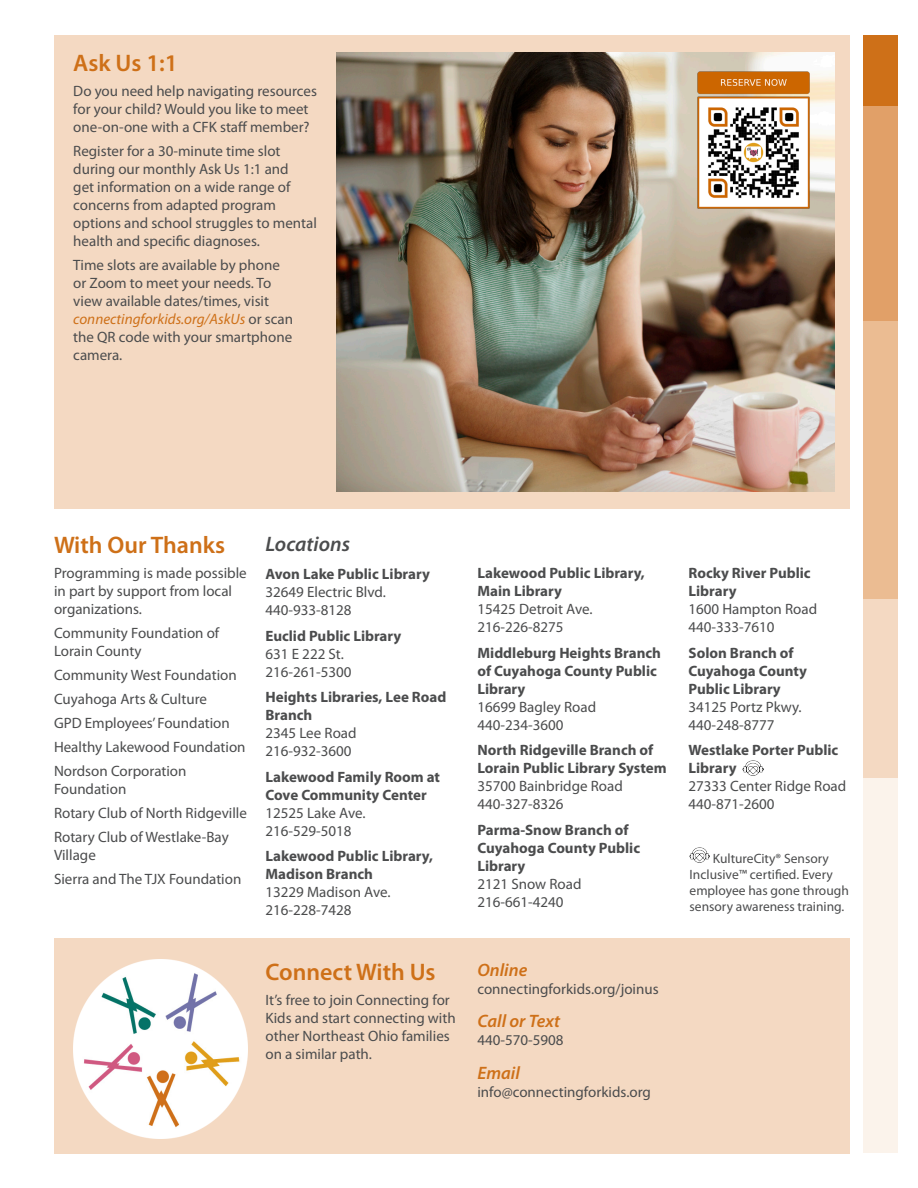
<style>
.page{position:relative;width:918px;height:1188px;background:#fff}
.page>*{position:absolute;margin:0;border:0;box-sizing:border-box;transform-origin:0 0}
.Program_Heading{font:600 24px "Myriad Pro";color:#ce7018}
.Navigation_Head{font:italic 600 21px "Myriad Pro";color:#4b4c4d}
.Program_SubHead_L1{font:italic 600 18px "Myriad Pro";color:#ce7018}
.Program_Body{font:15px/18px "Myriad Pro";color:#4b4c4d}
.Location_Name{font:700 15px/18px "Myriad Pro";color:#4b4c4d}
.Location_Address{font:15px "Myriad Pro";color:#4b4c4d}
.t1{font:13.5px/16.2px "Myriad Pro";color:#4b4c4d}
.s1{font-style:italic;color:#ce7018}
</style>
<div class="page">
<div style="left:864px;top:106px;width:34px;height:215px;background:#e1a068"></div>
<div style="left:864px;top:321px;width:34px;height:278px;background:#ebbc92"></div>
<div style="left:864px;top:599px;width:34px;height:179px;background:#f4d9c2"></div>
<div style="left:864px;top:35px;width:34px;height:71px;background:#ce7018"></div>
<div style="left:864px;top:778px;width:34px;height:375px;background:#fbf3eb"></div>
<img style="left:690px;top:848px;width:20px;height:14px">
<img style="left:743px;top:761px;width:20px;height:15px">
<div style="left:54px;top:938px;width:796px;height:216px;background:#f4d9c2"></div>
<img style="left:73px;top:960px;width:174px;height:178px">
<div style="left:54px;top:35px;width:796px;height:474px;background:#f4d9c2"></div>
<img style="left:336px;top:52px;width:499px;height:440px">
<img style="left:696px;top:71px;width:114px;height:139px">
<p class="Program_Heading" style="left:73px;top:48px;width:106px">Ask Us 1:1</p>
<p class="Program_Body" style="left:73px;top:81px;width:245px">Do you need help navigating resources for your child? Would you like to meet one-on-one with a CFK staff member?</p>
<p class="Program_Body" style="left:73px;top:141px;width:245px">Register for a 30-minute time slot during our monthly Ask Us 1:1 and<br>get information on a wide range of concerns from adapted program options and school struggles to mental health and specific diagnoses.</p>
<p class="Program_Body" style="left:73px;top:255px;width:221px">Time slots are available by phone or Zoom to meet your needs. To view available dates/times, visit <span class="s1">connectingforkids.org/AskUs</span> or scan the QR code with your smartphone camera.</p>
<p class="Program_Heading" style="left:54px;top:530px;width:173px">With Our Thanks</p>
<p class="Program_Body" style="left:54px;top:563px;width:194px">Programming is made possible in part by support from local organizations.</p>
<p class="Program_Body" style="left:54px;top:623px;width:167px">Community Foundation of<br>Lorain County</p>
<p class="Program_Body" style="left:54px;top:665px;width:184px">Community West Foundation</p>
<p class="Program_Body" style="left:54px;top:689px;width:154px">Cuyahoga Arts &amp; Culture</p>
<p class="Program_Body" style="left:54px;top:713px;width:177px">GPD Employees’ Foundation</p>
<p class="Program_Body" style="left:54px;top:737px;width:193px">Healthy Lakewood Foundation</p>
<p class="Program_Body" style="left:54px;top:761px;width:134px">Nordson Corporation<br>Foundation</p>
<p class="Program_Body" style="left:54px;top:803px;width:195px">Rotary Club of North Ridgeville</p>
<p class="Program_Body" style="left:54px;top:827px;width:176px">Rotary Club of Westlake-Bay<br>Village</p>
<p class="Program_Body" style="left:54px;top:869px;width:189px">Sierra and The TJX Foundation</p>
<p class="Navigation_Head" style="left:266px;top:530px;width:86px">Locations</p>
<p class="Location_Name" style="left:266px;top:565px;width:166px">Avon Lake Public Library</p>
<p class="Location_Address" style="left:266px;top:583px;width:122px">32649 Electric Blvd.</p>
<p class="Location_Address" style="left:266px;top:601px;width:88px">440-933-8128</p>
<p class="Location_Name" style="left:266px;top:626px;width:137px">Euclid Public Library</p>
<p class="Location_Address" style="left:266px;top:644px;width:80px">631 E 222 St.</p>
<p class="Location_Address" style="left:266px;top:662px;width:88px">216-261-5300</p>
<p class="Location_Name" style="left:266px;top:688px;width:182px">Heights Libraries, Lee Road<br>Branch</p>
<p class="Location_Address" style="left:266px;top:724px;width:93px">2345 Lee Road</p>
<p class="Location_Address" style="left:266px;top:742px;width:88px">216-932-3600</p>
<p class="Location_Name" style="left:266px;top:767px;width:176px">Lakewood Family Room at<br>Cove Community Center</p>
<p class="Location_Address" style="left:266px;top:803px;width:102px">12525 Lake Ave.</p>
<p class="Location_Address" style="left:266px;top:821px;width:88px">216-529-5018</p>
<p class="Location_Name" style="left:266px;top:847px;width:169px">Lakewood Public Library,<br>Madison Branch</p>
<p class="Location_Address" style="left:266px;top:883px;width:127px">13229 Madison Ave.</p>
<p class="Location_Address" style="left:266px;top:901px;width:88px">216-228-7428</p>
<p class="Program_Heading" style="left:266px;top:957px;width:172px">Connect With Us</p>
<p class="Program_Body" style="left:266px;top:991px;width:192px">It’s free to join Connecting for<br>Kids and start connecting with other Northeast Ohio families on a similar path.</p>
<p class="Location_Name" style="left:477px;top:564px;width:169px">Lakewood Public Library,<br>Main Library</p>
<p class="Location_Address" style="left:477px;top:600px;width:117px">15425 Detroit Ave.</p>
<p class="Location_Address" style="left:477px;top:618px;width:88px">216-226-8275</p>
<p class="Location_Name" style="left:477px;top:643px;width:185px">Middleburg Heights Branch of Cuyahoga County Public<br>Library</p>
<p class="Location_Address" style="left:477px;top:697px;width:120px">16699 Bagley Road</p>
<p class="Location_Address" style="left:477px;top:715px;width:88px">440-234-3600</p>
<p class="Location_Name" style="left:477px;top:741px;width:191px">North Ridgeville Branch of<br>Lorain Public Library System</p>
<p class="Location_Address" style="left:477px;top:777px;width:147px">35700 Bainbridge Road</p>
<p class="Location_Address" style="left:477px;top:795px;width:88px">440-327-8326</p>
<p class="Location_Name" style="left:477px;top:820px;width:164px">Parma-Snow Branch of<br>Cuyahoga County Public<br>Library</p>
<p class="Location_Address" style="left:477px;top:874px;width:106px">2121 Snow Road</p>
<p class="Location_Address" style="left:477px;top:892px;width:88px">216-661-4240</p>
<p class="Program_SubHead_L1" style="left:477px;top:958px;width:51px">Online</p>
<p class="Program_Body" style="left:477px;top:979px;width:183px">connectingforkids.org/joinus</p>
<p class="Program_SubHead_L1" style="left:477px;top:1010px;width:84px">Call or Text</p>
<p class="Program_Body" style="left:477px;top:1031px;width:88px">440-570-5908</p>
<p class="Program_SubHead_L1" style="left:477px;top:1061px;width:44px">Email</p>
<p class="Program_Body" style="left:477px;top:1083px;width:175px">info@connectingforkids.org</p>
<p class="Location_Name" style="left:688px;top:564px;width:124px">Rocky River Public<br>Library</p>
<p class="Location_Address" style="left:688px;top:600px;width:130px">1600 Hampton Road</p>
<p class="Location_Address" style="left:688px;top:618px;width:88px">440-333-7610</p>
<p class="Location_Name" style="left:688px;top:643px;width:120px">Solon Branch of<br>Cuyahoga County<br>Public Library</p>
<p class="Location_Address" style="left:688px;top:697px;width:115px">34125 Portz Pkwy.</p>
<p class="Location_Address" style="left:688px;top:715px;width:88px">440-248-8777</p>
<p class="Location_Name" style="left:688px;top:741px;width:151px">Westlake Porter Public<br>Library</p>
<p class="Location_Address" style="left:688px;top:777px;width:159px">27333 Center Ridge Road</p>
<p class="Location_Address" style="left:688px;top:795px;width:88px">440-871-2600</p>
<p class="t1" style="left:690px;top:850px;width:161px;text-indent:23px">KultureCity® Sensory<br>Inclusive™ certified. Every employee has gone through sensory awareness training.</p>
</div>
